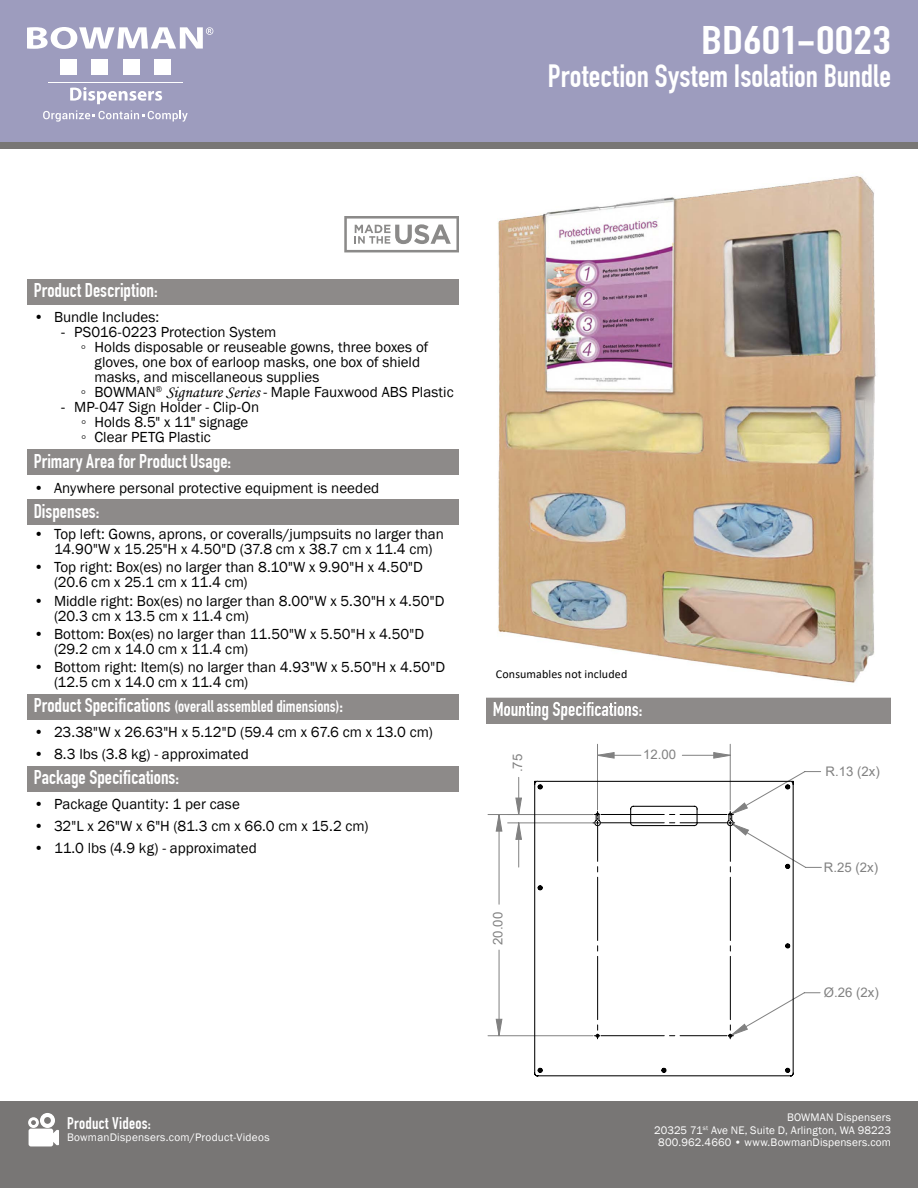
<style>
.page{position:relative;width:918px;height:1188px;background:#fff}
.page>*{position:absolute;margin:0;border:0;box-sizing:border-box;transform-origin:0 0}
.t1{font:700 39px "DIN Condensed";letter-spacing:.005em;color:#fff;scale:1.28 1}
.t2{font:700 31.5px "DIN Condensed";color:#fff}
.t3{font:700 19.5px "DIN Condensed";color:#fff}
.t4{font:700 16.5px "DIN Condensed";letter-spacing:.005em;color:#fff}
.t5{font:15px/15px "Franklin Gothic";color:#000}
.t6{font:13.2px "Arial";color:#818181}
.t7{font:12px "Calibri";letter-spacing:.01em;color:#000}
.t8{font:11.25px/12.8px "Franklin Gothic";letter-spacing:.015em;color:#fff;text-align:right}
.s1{font-family:"Calibri"}
.s2{font-family:"Monotype Corsiva";font-size:16.5px}
.s3{font-size:19.5px}
</style>
<div class="page">
<div style="left:0;top:1101px;width:918px;height:87px;background:#787675"></div>
<div style="left:0;top:0;width:918px;height:148px;background:#787675"></div>
<div style="left:0;top:0;width:918px;height:142px;background:#9d9cbe"></div>
<svg style="left:27px;top:27px;width:186px;height:22px"></svg>
<div style="left:60px;top:59px;width:17px;height:16px;background:#fff"></div>
<div style="left:92px;top:59px;width:16px;height:16px;background:#fff"></div>
<div style="left:123px;top:59px;width:17px;height:16px;background:#fff"></div>
<div style="left:154px;top:59px;width:17px;height:16px;background:#fff"></div>
<hr style="left:49px;top:82px;width:134px;height:1px;background:#fff">
<svg style="left:70px;top:87px;width:92px;height:17px"></svg>
<svg style="left:43px;top:110px;width:145px;height:12px"></svg>
<svg style="left:28px;top:1113px;width:31px;height:33px"></svg>
<div style="left:27px;top:279px;width:432px;height:26px;background:#8d8a89"></div>
<div style="left:27px;top:449px;width:432px;height:26px;background:#8d8a89"></div>
<div style="left:27px;top:499px;width:432px;height:26px;background:#8d8a89"></div>
<div style="left:27px;top:694px;width:432px;height:26px;background:#8d8a89"></div>
<div style="left:27px;top:766px;width:432px;height:26px;background:#8d8a89"></div>
<svg style="left:344px;top:216px;width:115px;height:36px"></svg>
<div style="left:486px;top:698px;width:405px;height:26px;background:#8d8a89"></div>
<img style="left:486px;top:176px;width:405px;height:522px">
<img style="left:494px;top:702px;width:148px;height:8px">
<hr style="left:488px;top:814px;width:105px;height:1px;background:#818181">
<hr style="left:488px;top:1035px;width:105px;height:1px;background:#818181">
<hr style="left:508px;top:823px;width:85px;height:1px;background:#818181">
<hr style="left:518px;top:777px;width:1px;height:38px;background:#818181">
<svg style="left:597px;top:752px;width:134px;height:28px"></svg>
<svg style="left:495px;top:797px;width:27px;height:240px"></svg>
<svg style="left:533px;top:780px;width:261px;height:297px"></svg>
<h1 class="t1" style="left:701px;top:18px;width:150px">BD601-0023</h1>
<h2 class="t2" style="left:548px;top:57px;width:345px">Protection System Isolation Bundle</h2>
<h3 class="t3" style="left:34px;top:279px;width:125px">Product Description:</h3>
<p class="t5" style="left:34px;top:310px;width:127px">• Bundle Includes:</p>
<p class="t5" style="left:61px;top:325px;width:217px"><span class="s1">-</span> PS016-0223 Protection System</p>
<p class="t5" style="left:81px;top:340px;width:349px"><span class="s1">◦</span> Holds disposable or reuseable gowns, three boxes of</p>
<p class="t5" style="left:94px;top:355px;width:327px">gloves, one box of earloop masks, one box of shield</p>
<p class="t5" style="left:94px;top:370px;width:227px">masks, and miscellaneous supplies</p>
<p class="t5" style="left:81px;top:385px;width:374px"><span class="s1">◦</span> BOWMAN<sup>®</sup> <span class="s2">Signature Series</span> - Maple Fauxwood ABS Plastic</p>
<p class="t5" style="left:81px;top:400px;width:180px;text-indent:-20px"><span class="s1">-</span> MP-047 Sign Holder - Clip-On <span class="s1">◦</span> Holds 8.5" x 11" signage<br><span class="s1">◦</span> Clear PETG Plastic</p>
<h3 class="t3" style="left:34px;top:449px;width:199px">Primary Area for Product Usage:</h3>
<p class="t5" style="left:34px;top:480px;width:347px">• Anywhere personal protective equipment is needed</p>
<h3 class="t3" style="left:34px;top:499px;width:67px">Dispenses:</h3>
<p class="t5" style="left:34px;top:527px;width:412px;text-align:center">• Top left: Gowns, aprons, or coveralls/jumpsuits no larger than<br>14.90"W x 15.25"H x 4.50"D (37.8 cm x 38.7 cm x 11.4 cm)</p>
<p class="t5" style="left:54px;top:560px;width:370px;text-indent:-20px">• Top right: Box(es) no larger than 8.10"W x 9.90"H x 4.50"D (20.6 cm x 25.1 cm x 11.4 cm)</p>
<p class="t5" style="left:54px;top:593px;width:392px;text-indent:-20px">• Middle right: Box(es) no larger than 8.00"W x 5.30"H x 4.50"D (20.3 cm x 13.5 cm x 11.4 cm)</p>
<p class="t5" style="left:54px;top:627px;width:372px;text-indent:-20px">• Bottom: Box(es) no larger than 11.50"W x 5.50"H x 4.50"D (29.2 cm x 14.0 cm x 11.4 cm)</p>
<p class="t5" style="left:54px;top:660px;width:393px;text-indent:-20px">• Bottom right: Item(s) no larger than 4.93"W x 5.50"H x 4.50"D (12.5 cm x 14.0 cm x 11.4 cm)</p>
<p class="t4" style="left:34px;top:697px;width:311px"><span class="s3">Product Specifications</span> (overall assembled dimensions)<span class="s3">:</span></p>
<p class="t5" style="left:34px;top:725px;width:400px">• 23.38"W x 26.63"H x 5.12"D (59.4 cm x 67.6 cm x 13.0 cm)</p>
<p class="t5" style="left:34px;top:747px;width:217px">• 8.3 lbs (3.8 kg) - approximated</p>
<h3 class="t3" style="left:34px;top:766px;width:147px">Package Specifications:</h3>
<p class="t5" style="left:34px;top:797px;width:208px">• Package Quantity: 1 per case</p>
<p class="t5" style="left:34px;top:819px;width:336px">• 32"L x 26"W x 6"H (81.3 cm x 66.0 cm x 15.2 cm)</p>
<p class="t5" style="left:34px;top:840px;width:225px">• 11.0 lbs (4.9 kg) - approximated</p>
<p class="t7" style="left:496px;top:665px;width:133px">Consumables not included</p>
<h3 class="t3" style="left:493px;top:698px;width:151px">Mounting Specifications:</h3>
<p class="t6" style="left:508px;top:772px;width:20px;rotate:-90deg">.75</p>
<p class="t6" style="left:489px;top:945px;width:34px;rotate:-90deg">20.00</p>
<p class="t6" style="left:643px;top:745px;width:34px">12.00</p>
<p class="t6" style="left:826px;top:763px;width:56px">R.13 (2x)</p>
<p class="t6" style="left:824px;top:858px;width:56px">R.25 (2x)</p>
<p class="t6" style="left:824px;top:984px;width:56px">Ø.26 (2x)</p>
<p class="t4" style="left:67px;top:1114px;width:85px">Product Videos:</p>
<p class="t8" style="left:67px;top:1131px;width:204px">BowmanDispensers.com/Product-Videos</p>
<p class="t8" style="left:654px;top:1111px;width:238px">BOWMAN Dispensers<br>20325 71<sup>st</sup> Ave NE, Suite D, Arlington, WA 98223<br>800.962.4660 • www.BowmanDispensers.com</p>
</div>
